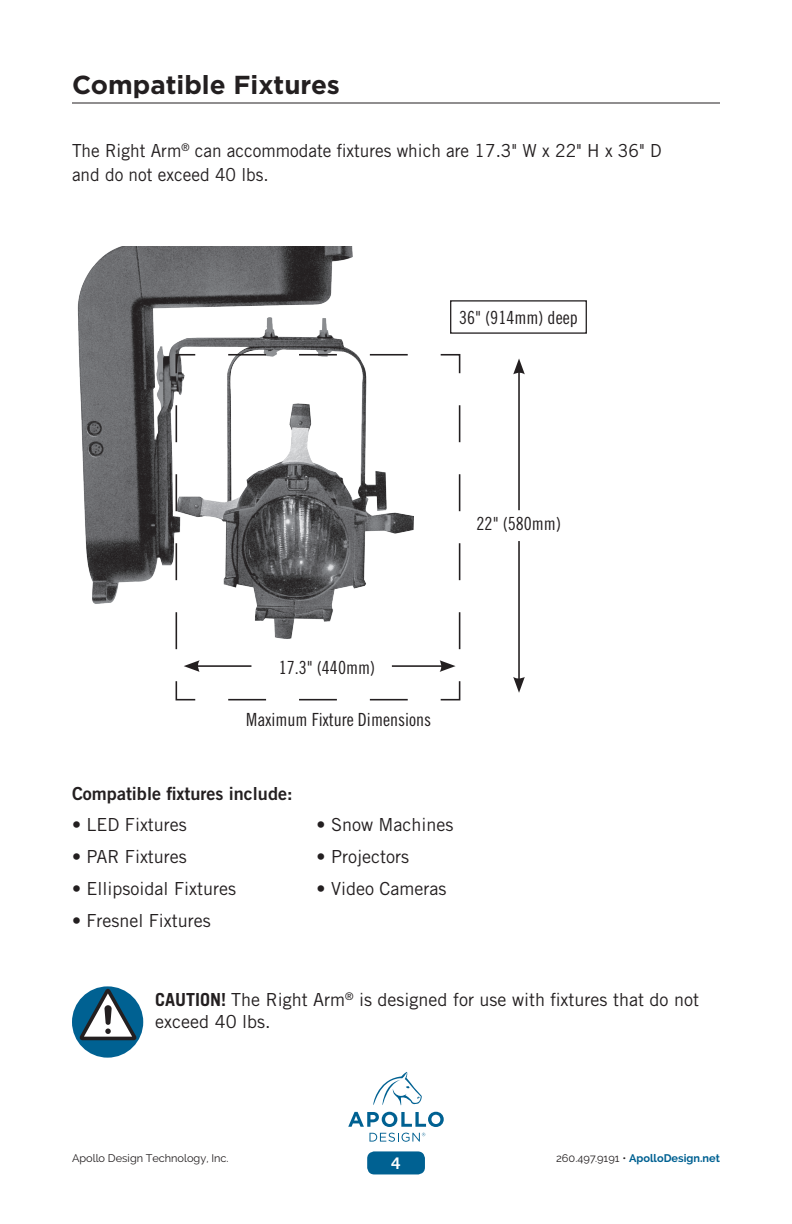
<style>
.page{position:relative;width:792px;height:1224px;background:#fff}
.page>*{position:absolute;margin:0;border:0;box-sizing:border-box;transform-origin:0 0}
.t1{font:700 26px "Gotham";color:#231f20}
.t2{font:18.2px "Trade Gothic LT Std Cn 18";color:#231f20}
.t3{font:18px/22px "Trade Gothic LT Std";color:#231f20}
.t4{font:18px/24px "Trade Gothic LT Std";color:#231f20;scale:.96 1}
.t5{font:18px "Trade Gothic LT Std Bd 2";color:#231f20}
.t6{font:700 16px "Trade Gothic LT Std";color:#fff}
.t7{font:700 11px "Raleway";color:#006192}
.t8{font:11px "Raleway";color:#231f20}
.s1{font-weight:700}
.s2{font-weight:400;color:#231f20}
</style>
<div class="page">
<div style="left:367px;top:1151px;width:58px;height:23px;background:#006192;border-radius:7px"></div>
<svg style="left:348px;top:1112px;width:96px;height:15px"></svg>
<svg style="left:373px;top:1072px;width:49px;height:34px"></svg>
<svg style="left:369px;top:1133px;width:56px;height:9px"></svg>
<hr style="left:72px;top:103px;width:648px;height:1px;background:#231f20">
<img style="left:77px;top:246px;width:448px;height:358px">
<svg style="left:175px;top:353px;width:286px;height:348px"></svg>
<hr style="left:518px;top:371px;width:2px;height:139px;background:#231f20">
<svg style="left:513px;top:358px;width:12px;height:16px"></svg>
<hr style="left:518px;top:541px;width:2px;height:140px;background:#231f20">
<svg style="left:513px;top:677px;width:12px;height:16px"></svg>
<hr style="left:196px;top:665px;width:55px;height:2px;background:#231f20">
<svg style="left:184px;top:660px;width:16px;height:12px"></svg>
<hr style="left:392px;top:665px;width:51px;height:2px;background:#231f20">
<svg style="left:440px;top:660px;width:16px;height:12px"></svg>
<div style="left:451px;top:301px;width:135px;height:32px;background:#fff"></div>
<div style="left:450px;top:300px;width:137px;height:34px;border:1px solid #231f20"></div>
<div style="left:72px;top:986px;width:71px;height:72px;background:#006192;border-radius:50%"></div>
<svg style="left:80px;top:989px;width:57px;height:51px"></svg>
<h1 class="t1" style="left:72px;top:69px;width:270px">Compatible Fixtures</h1>
<p class="t4" style="left:72px;top:138px;width:616px">The Right Arm<sup>®</sup> can accommodate fixtures which are 17.3" W x 22" H x 36" D and do not exceed 40 lbs.</p>
<p class="t2" style="left:459px;top:306px;width:120px">36" (914mm) deep</p>
<p class="t2" style="left:477px;top:512px;width:86px">22" (580mm)</p>
<p class="t2" style="left:279px;top:656px;width:98px">17.3" (440mm)</p>
<p class="t2" style="left:246px;top:709px;width:187px">Maximum Fixture Dimensions</p>
<p class="t5" style="left:72px;top:782px;width:222px">Compatible fixtures include:</p>
<p class="t3" style="left:72px;top:813px;width:116px">• LED Fixtures</p>
<p class="t3" style="left:72px;top:845px;width:116px">• PAR Fixtures</p>
<p class="t3" style="left:72px;top:877px;width:165px">• Ellipsoidal Fixtures</p>
<p class="t3" style="left:72px;top:909px;width:140px">• Fresnel Fixtures</p>
<p class="t3" style="left:317px;top:813px;width:138px">• Snow Machines</p>
<p class="t3" style="left:317px;top:845px;width:94px">• Projectors</p>
<p class="t3" style="left:317px;top:877px;width:131px">• Video Cameras</p>
<p class="t3" style="left:155px;top:988px;width:545px"><span class="s1">CAUTION!</span> The Right Arm<sup>®</sup> is designed for use with fixtures that do not exceed 40 lbs.</p>
<p class="t8" style="left:72px;top:1152px;width:158px">Apollo Design Technology, Inc.</p>
<p class="t7" style="left:556px;top:1152px;width:165px"><span class="s2">260.497.9191 •</span> ApolloDesign.net</p>
<p class="t6" style="left:392px;top:1153px;width:10px">4</p>
</div>
